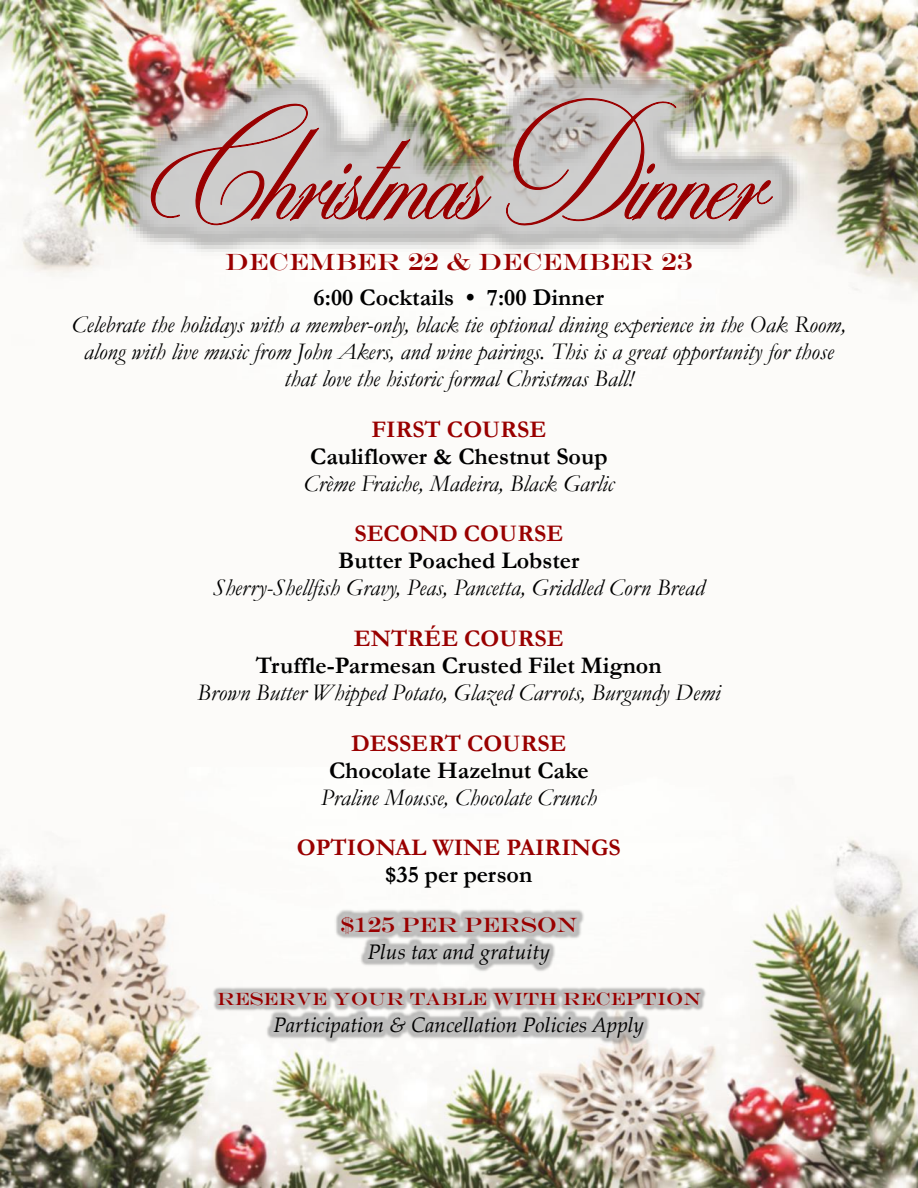
<style>
.page{position:relative;width:918px;height:1188px;background:#fff}
.page>*{position:absolute;margin:0;border:0;box-sizing:border-box;transform-origin:0 0}
.t1{font:italic 24px/27px "Garamond";color:#000;text-align:center}
.t2{font:700 24px "Garamond";color:#000}
.t3{font:700 24px "Garamond";color:#900}
.t4{font:24px "Engravers";color:#900}
.t5{font:italic 21px "Palatino Linotype";color:#000}
.t6{font:21px "Engravers";letter-spacing:-.005em;color:#900}
.t7{font:18px "Engravers";color:#900}
</style>
<div class="page">
<img style="left:0;top:0;width:599px;height:277px">
<img style="left:112px;top:59px;width:487px;height:204px">
<img style="left:150px;top:98px;width:449px;height:151px">
<img style="left:599px;top:0;width:319px;height:300px">
<img style="left:0;top:778px;width:918px;height:410px">
<img style="left:319px;top:897px;width:237px;height:60px">
<img style="left:556px;top:897px;width:51px;height:60px">
<img style="left:345px;top:921px;width:182px;height:54px">
<img style="left:527px;top:921px;width:56px;height:54px">
<img style="left:198px;top:975px;width:485px;height:53px">
<img style="left:683px;top:975px;width:45px;height:53px">
<img style="left:250px;top:993px;width:371px;height:68px">
<img style="left:621px;top:993px;width:57px;height:68px">
<p class="t4" style="left:225px;top:248px;width:469px">DECEMBER 22 &amp; DECEMBER 23</p>
<p class="t2" style="left:314px;top:284px;width:292px">6:00 Cocktails • 7:00 Dinner</p>
<p class="t1" style="left:71px;top:311px;width:776px">Celebrate the holidays with a member-only, black tie optional dining experience in the Oak Room, along with live music from John Akers, and wine pairings. This is a great opportunity for those that love the historic formal Christmas Ball!</p>
<p class="t3" style="left:371px;top:416px;width:177px">FIRST COURSE</p>
<p class="t2" style="left:310px;top:443px;width:299px">Cauliflower &amp; Chestnut Soup</p>
<p class="t1" style="left:304px;top:470px;width:312px">Crème Fraiche, Madeira, Black Garlic</p>
<p class="t3" style="left:354px;top:521px;width:210px">SECOND COURSE</p>
<p class="t2" style="left:338px;top:548px;width:243px">Butter Poached Lobster</p>
<p class="t1" style="left:213px;top:575px;width:493px">Sherry-Shellfish Gravy, Peas, Pancetta, Griddled Corn Bread</p>
<p class="t3" style="left:354px;top:625px;width:211px">ENTRÉE COURSE</p>
<p class="t2" style="left:256px;top:652px;width:407px">Truffle-Parmesan Crusted Filet Mignon</p>
<p class="t1" style="left:197px;top:679px;width:524px">Brown Butter Whipped Potato, Glazed Carrots, Burgundy Demi</p>
<p class="t3" style="left:351px;top:730px;width:217px">DESSERT COURSE</p>
<p class="t2" style="left:329px;top:757px;width:261px">Chocolate Hazelnut Cake</p>
<p class="t1" style="left:321px;top:784px;width:278px">Praline Mousse, Chocolate Crunch</p>
<p class="t3" style="left:297px;top:834px;width:325px">OPTIONAL WINE PAIRINGS</p>
<p class="t2" style="left:385px;top:861px;width:149px">$35 per person</p>
<p class="t6" style="left:341px;top:912px;width:238px">$125 PER PERSON</p>
<p class="t5" style="left:368px;top:944px;width:183px">Plus tax and gratuity</p>
<p class="t7" style="left:217px;top:989px;width:486px">RESERVE YOUR TABLE WITH RECEPTION</p>
<p class="t5" style="left:274px;top:1017px;width:372px">Participation &amp; Cancellation Policies Apply</p>
</div>
